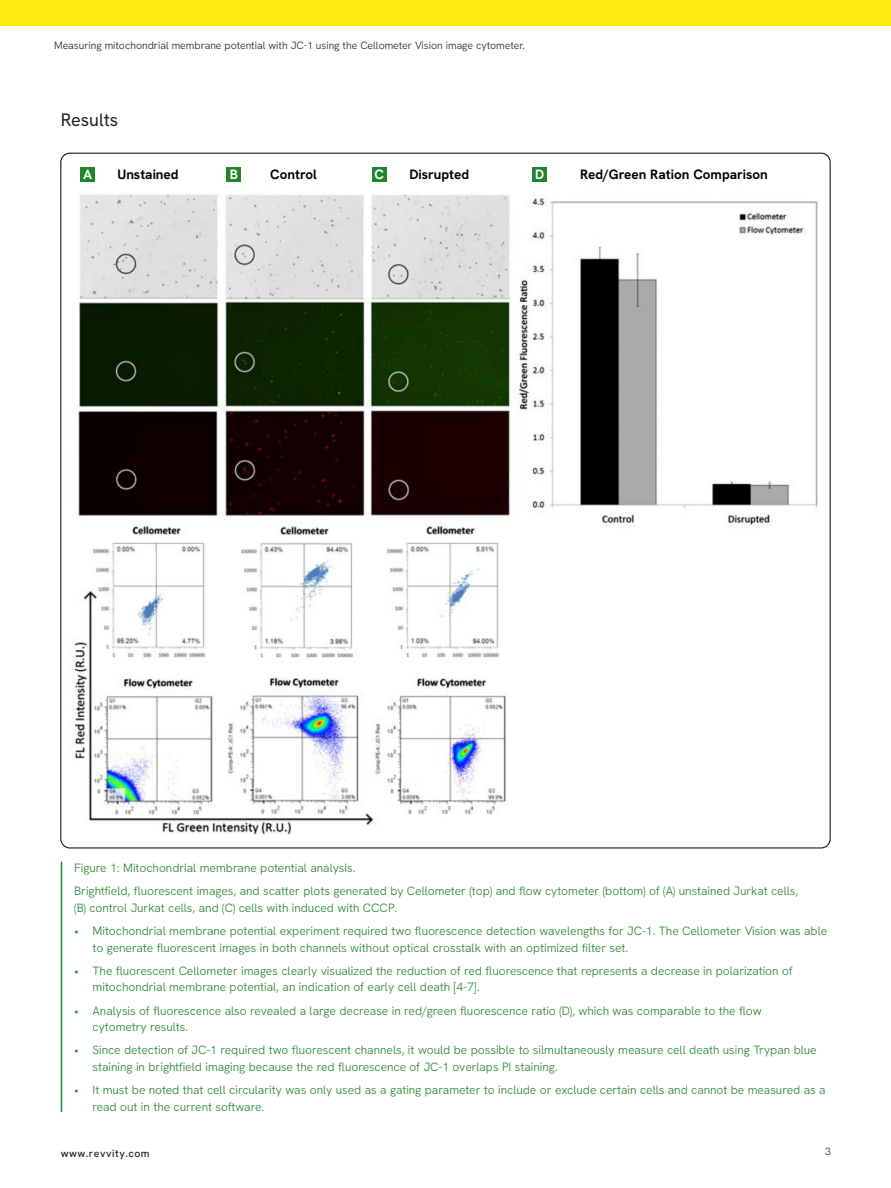
<style>
.page{position:relative;width:891px;height:1188px;background:#fff}
.page>*{position:absolute;margin:0;border:0;box-sizing:border-box;transform-origin:0 0}
.Sub_Head{font:18px "Hanken Grotesk";color:#231f20}
.Body_with_GREP{font:700 13.5px "Hanken Grotesk";color:#000}
.Body_with_GREP-2{font:700 13.5px "Hanken Grotesk";color:#fff}
.Captions_bullet{font:300 12px/16.5px "Hanken Grotesk";color:#218529}
.Captions{font:300 12px "Hanken Grotesk";color:#218529}
.t1{font:300 10.5px "Hanken Grotesk";color:#231f20}
.t2{font:500 10.5px "Hanken Grotesk";letter-spacing:.05em;color:#231f20}
</style>
<div class="page">
<div style="left:0;top:0;width:891px;height:26px;background:#ffeb0f"></div>
<img style="left:73px;top:167px;width:745px;height:668px">
<hr style="left:61px;top:862px;width:1px;height:250px;background:#218529">
<div style="left:80px;top:167px;width:15px;height:15px;background:#218529"></div>
<div style="left:227px;top:167px;width:14px;height:15px;background:#218529"></div>
<div style="left:372px;top:167px;width:15px;height:15px;background:#218529"></div>
<div style="left:532px;top:167px;width:15px;height:15px;background:#218529"></div>
<p class="t1" style="left:54px;top:39px;width:473px">Measuring mitochondrial membrane potential with JC-1 using the Cellometer Vision image cytometer.</p>
<p class="Sub_Head" style="left:61px;top:108px;width:59px">Results</p>
<p class="Body_with_GREP-2" style="left:83px;top:166px;width:11px">A</p>
<p class="Body_with_GREP" style="left:117px;top:166px;width:63px">Unstained</p>
<p class="Body_with_GREP-2" style="left:230px;top:166px;width:10px">B</p>
<p class="Body_with_GREP" style="left:270px;top:166px;width:48px">Control</p>
<p class="Body_with_GREP-2" style="left:375px;top:166px;width:11px">C</p>
<p class="Body_with_GREP" style="left:409px;top:166px;width:61px">Disrupted</p>
<p class="Body_with_GREP-2" style="left:535px;top:166px;width:11px">D</p>
<p class="Body_with_GREP" style="left:580px;top:166px;width:189px">Red/Green Ration Comparison</p>
<p class="Captions" style="left:74px;top:860px;width:283px">Figure 1: Mitochondrial membrane potential analysis.</p>
<p class="Captions_bullet" style="left:74px;top:883px;width:726px">Brightfield, fluorescent images, and scatter plots generated by Cellometer (top) and flow cytometer (bottom) of (A) unstained Jurkat cells, (B) control Jurkat cells, and (C) cells with induced with CCCP.</p>
<p class="Captions_bullet" style="left:93px;top:922px;width:736px;text-indent:-18px">• Mitochondrial membrane potential experiment required two fluorescence detection wavelengths for JC-1. The Cellometer Vision was able to generate fluorescent images in both channels without optical crosstalk with an optimized filter set.</p>
<p class="Captions_bullet" style="left:93px;top:962px;width:702px;text-indent:-18px">• The fluorescent Cellometer images clearly visualized the reduction of red fluorescence that represents a decrease in polarization of mitochondrial membrane potential, an indication of early cell death [4-7].</p>
<p class="Captions_bullet" style="left:93px;top:1002px;width:671px;text-indent:-18px">• Analysis of fluorescence also revealed a large decrease in red/green fluorescence ratio (D), which was comparable to the flow cytometry results.</p>
<p class="Captions_bullet" style="left:93px;top:1042px;width:726px;text-indent:-18px">• Since detection of JC-1 required two fluorescent channels, it would be possible to silmultaneously measure cell death using Trypan blue staining in brightfield imaging because the red fluorescence of JC-1 overlaps PI staining.</p>
<p class="Captions_bullet" style="left:93px;top:1081px;width:735px;text-indent:-18px">• It must be noted that cell circularity was only used as a gating parameter to include or exclude certain cells and cannot be measured as a read out in the current software.</p>
<p class="t2" style="left:61px;top:1147px;width:90px">www.revvity.com</p>
<p class="t1" style="left:825px;top:1145px;width:7px">3</p>
</div>
